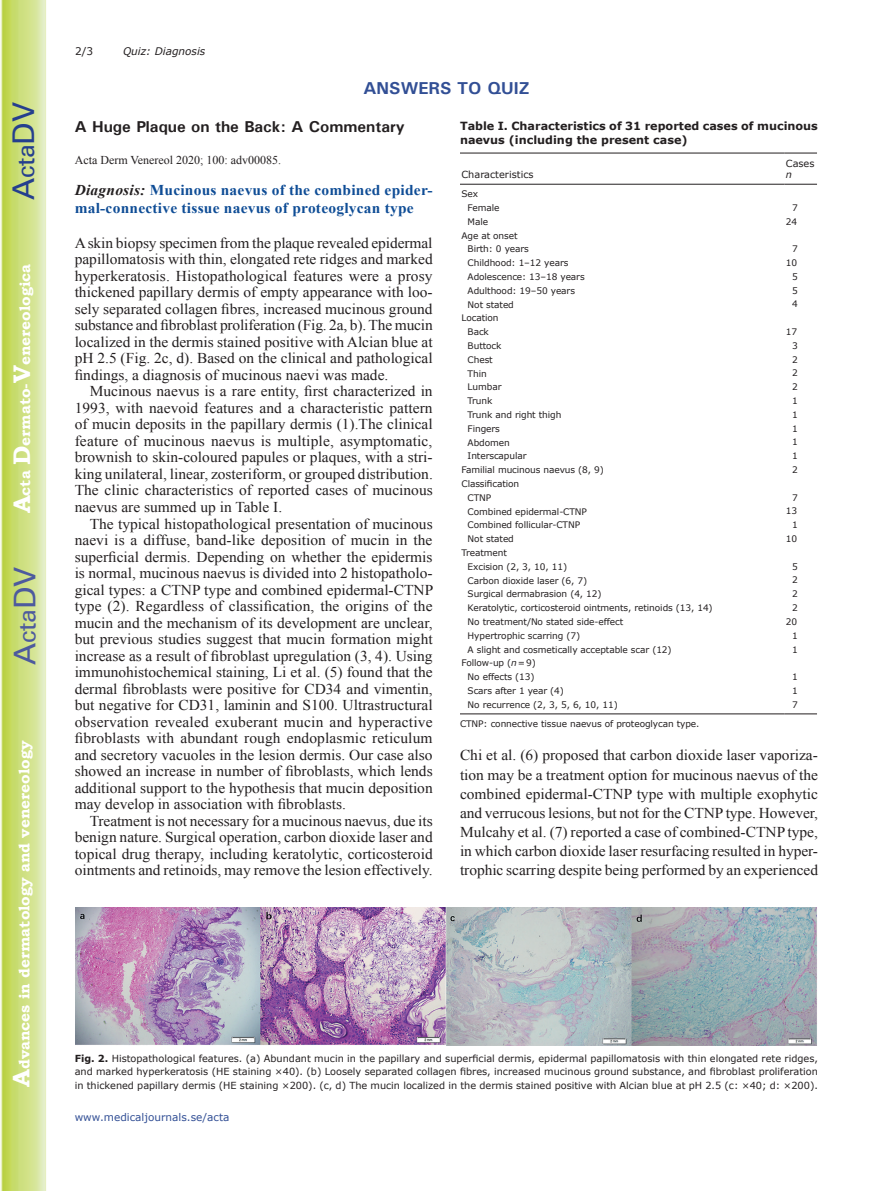
<style>
.page{position:relative;width:893px;height:1191px;background:#fff}
.page>*{position:absolute;margin:0;border:0;box-sizing:border-box;transform-origin:0 0}
.t1{font:30px "Univers";color:#4d5a9e}
.t2{font:30px "Univers";color:#253f8e}
.t3{font:700 17.25px "Univers";color:#324f95}
.t4{font:700 15.75px "Univers";color:#231f20}
.t5{font:15px/16.5px "Times New Roman";color:#231f20;text-align:justify}
.t6{font:700 15px/18px "Times New Roman";letter-spacing:.015em;color:#0f4d96}
.t7{font:700 15px "Bookman Old Style";color:#fff}
.t8{font:12px "Times New Roman";color:#231f20}
.t9{font:700 11.25px/13.5px "Verdana";color:#231f20}
.t10{font:10.5px "Verdana";color:#324f95}
.t11{font:italic 10.5px "Verdana";color:#231f20}
.t12{font:10.5px "Verdana";color:#231f20}
.t13{font:9.75px/13.5px "Verdana";color:#231f20;text-align:justify}
.t14{font:italic 9.75px "Verdana";color:#231f20}
.t15{font:9px/13.8px "Verdana";letter-spacing:-.01em;color:#231f20;text-align:right}
.s1{font-size:24px}
.s2{font-style:italic;color:#231f20}
.s3{font-style:italic}
.s4{font-weight:700}
</style>
<div class="page">
<svg style="left:1px;top:0;width:45px;height:1191px;background:#cfe084"></svg>
<img style="left:75px;top:907px;width:742px;height:138px">
<hr style="left:460px;top:153px;width:324px;height:1px;background:#231f20">
<hr style="left:784px;top:153px;width:33px;height:1px;background:#231f20">
<hr style="left:460px;top:184px;width:324px;height:1px;background:#231f20">
<hr style="left:784px;top:184px;width:33px;height:1px;background:#231f20">
<hr style="left:460px;top:713px;width:324px;height:1px;background:#231f20">
<hr style="left:784px;top:713px;width:33px;height:1px;background:#231f20">
<h1 class="t2" style="left:6px;top:200px;width:100px;rotate:-90deg">A<span class="s1">cta</span>DV</h1>
<p class="t7" style="left:16px;top:513px;width:251px;rotate:-90deg"><span class="s1">A</span>cta <span class="s1">D</span>ermato-<span class="s1">V</span>enereologica</p>
<h1 class="t1" style="left:7px;top:665px;width:100px;rotate:-90deg">A<span class="s1">cta</span>DV</h1>
<p class="t7" style="left:15px;top:1087px;width:347px;rotate:-90deg"><span class="s1">A</span>dvances in dermatology and venereology</p>
<p class="t12" style="left:75px;top:44px;width:20px">2/3</p>
<p class="t11" style="left:123px;top:44px;width:84px">Quiz: Diagnosis</p>
<p class="t3" style="left:363px;top:77px;width:168px">ANSWERS TO QUIZ</p>
<p class="t4" style="left:75px;top:117px;width:332px">A Huge Plaque on the Back: A Commentary</p>
<p class="t8" style="left:75px;top:152px;width:208px">Acta Derm Venereol 2020; 100: adv00085.</p>
<p class="t6" style="left:75px;top:180px;width:359px"><span class="s2">Diagnosis:</span> Mucinous naevus of the combined epider&shy;mal-connective tissue naevus of proteoglycan type</p>
<p class="t5" style="left:75px;top:234px;width:360px">A skin biopsy specimen from the plaque revealed epidermal papillomatosis with thin, elongated rete ridges and marked hyperkeratosis. Histopathological features were a prosy thickened papillary dermis of empty appearance with loo&shy;sely separated collagen fibres, increased mucinous ground substance and fibroblast proliferation (Fig. 2a, b). The mucin localized in the dermis stained positive with Alcian blue at pH 2.5 (Fig. 2c, d). Based on the clinical and pathological findings, a diagnosis of mucinous naevi was made.</p>
<p class="t5" style="left:75px;top:383px;width:360px;text-indent:15px">Mucinous naevus is a rare entity, first characterized in 1993, with naevoid features and a characteristic pattern of mucin deposits in the papillary dermis (1).The clinical feature of mucinous naevus is multiple, asymptomatic, brownish to skin-coloured papules or plaques, with a stri&shy;king unilateral, linear, zosteriform, or grouped distribution.<br>The clinic characteristics of reported cases of mucinous naevus are summed up in Table I.</p>
<p class="t5" style="left:75px;top:515px;width:360px;text-indent:15px">The typical histopathological presentation of mucinous naevi is a diffuse, band-like deposition of mucin in the superficial dermis. Depending on whether the epidermis is normal, mucinous naevus is divided into 2 histopatholo&shy;gical types: a CTNP type and combined epidermal-CTNP type (2). Regardless of classification, the origins of the mucin and the mechanism of its development are unclear, but previous studies suggest that mucin formation might increase as a result of fibroblast upregulation (3, 4). Using immunohistochemical staining, Li et al. (5) found that the dermal fibroblasts were positive for CD34 and vimentin, but negative for CD31, laminin and S100. Ultrastructural observation revealed exuberant mucin and hyperactive fibroblasts with abundant rough endoplasmic reticulum and secretory vacuoles in the lesion dermis. Our case also showed an increase in number of fibroblasts, which lends additional support to the hypothesis that mucin deposition may develop in association with fibroblasts.</p>
<p class="t5" style="left:75px;top:812px;width:360px;text-indent:15px">Treatment is not necessary for a mucinous naevus, due its benign nature. Surgical operation, carbon dioxide laser and topical drug therapy, including keratolytic, corticosteroid ointments and retinoids, may remove the lesion effectively.</p>
<p class="t9" style="left:460px;top:119px;width:359px">Table I. Characteristics of 31 reported cases of mucinous naevus (including the present case)</p>
<p class="t13" style="left:461px;top:168px;width:74px">Characteristics</p>
<p class="t13" style="left:786px;top:156px;width:30px">Cases</p>
<p class="t14" style="left:786px;top:168px;width:8px">n</p>
<p class="t15" style="left:461px;top:187px;width:18px">Sex</p>
<p class="t15" style="left:468px;top:201px;width:33px">Female</p>
<p class="t15" style="left:468px;top:215px;width:22px">Male</p>
<p class="t15" style="left:461px;top:228px;width:58px">Age at onset</p>
<p class="t15" style="left:468px;top:242px;width:63px">Birth: 0 years</p>
<p class="t15" style="left:468px;top:256px;width:102px">Childhood: 1–12 years</p>
<p class="t15" style="left:468px;top:270px;width:119px">Adolescence: 13–18 years</p>
<p class="t15" style="left:468px;top:284px;width:109px">Adulthood: 19–50 years</p>
<p class="t15" style="left:468px;top:297px;width:48px">Not stated</p>
<p class="t15" style="left:461px;top:311px;width:39px">Location</p>
<p class="t15" style="left:468px;top:325px;width:23px">Back</p>
<p class="t15" style="left:468px;top:339px;width:35px">Buttock</p>
<p class="t15" style="left:468px;top:353px;width:27px">Chest</p>
<p class="t15" style="left:468px;top:366px;width:21px">Thin</p>
<p class="t15" style="left:468px;top:380px;width:35px">Lumbar</p>
<p class="t15" style="left:468px;top:394px;width:26px">Trunk</p>
<p class="t15" style="left:468px;top:408px;width:95px">Trunk and right thigh</p>
<p class="t15" style="left:468px;top:422px;width:34px">Fingers</p>
<p class="t15" style="left:468px;top:435px;width:44px">Abdomen</p>
<p class="t15" style="left:468px;top:449px;width:60px">Interscapular</p>
<p class="t15" style="left:461px;top:463px;width:144px">Familial mucinous naevus (8, 9)</p>
<p class="t15" style="left:461px;top:477px;width:59px">Classification</p>
<p class="t15" style="left:468px;top:491px;width:25px">CTNP</p>
<p class="t15" style="left:468px;top:504px;width:121px">Combined epidermal-CTNP</p>
<p class="t15" style="left:468px;top:518px;width:114px">Combined follicular-CTNP</p>
<p class="t15" style="left:468px;top:532px;width:48px">Not stated</p>
<p class="t15" style="left:461px;top:546px;width:47px">Treatment</p>
<p class="t15" style="left:468px;top:560px;width:101px">Excision (2, 3, 10, 11)</p>
<p class="t15" style="left:468px;top:573px;width:121px">Carbon dioxide laser (6, 7)</p>
<p class="t15" style="left:468px;top:587px;width:135px">Surgical dermabrasion (4, 12)</p>
<p class="t15" style="left:468px;top:601px;width:247px">Keratolytic, corticosteroid ointments, retinoids (13, 14)</p>
<p class="t15" style="left:468px;top:615px;width:157px">No treatment/No stated side-effect</p>
<p class="t15" style="left:468px;top:629px;width:114px">Hypertrophic scarring (7)</p>
<p class="t15" style="left:468px;top:642px;width:206px">A slight and cosmetically acceptable scar (12)</p>
<p class="t15" style="left:461px;top:656px;width:76px">Follow-up (<span class="s3">n</span>=9)</p>
<p class="t15" style="left:468px;top:670px;width:68px">No effects (13)</p>
<p class="t15" style="left:468px;top:684px;width:98px">Scars after 1 year (4)</p>
<p class="t15" style="left:468px;top:697px;width:152px">No recurrence (2, 3, 5, 6, 10, 11)</p>
<p class="t15" style="left:786px;top:201px;width:13px">7<br>24</p>
<p class="t15" style="left:786px;top:242px;width:13px">7<br>10<br>5<br>5<br>4</p>
<p class="t15" style="left:792px;top:325px;width:7px;text-align:justify;text-indent:-6px">17<br>3<br>2<br>2<br>2<br>1<br>1<br>1<br>1<br>1<br>2</p>
<p class="t15" style="left:786px;top:490px;width:13px">7<br>13<br>1<br>10</p>
<p class="t15" style="left:786px;top:559px;width:13px">5<br>2<br>2<br>2<br>20<br>1<br>1</p>
<p class="t15" style="left:792px;top:670px;width:7px;text-align:justify">1<br>1<br>7</p>
<p class="t15" style="left:460px;top:717px;width:241px">CTNP: connective tissue naevus of proteoglycan type.</p>
<p class="t5" style="left:460px;top:745px;width:360px;line-height:19px">Chi et al. (6) proposed that carbon dioxide laser vaporiza&shy;tion may be a treatment option for mucinous naevus of the combined epidermal-CTNP type with multiple exophytic and verrucous lesions, but not for the CTNP type. However, Mulcahy et al. (7) reported a case of combined-CTNP type, in which carbon dioxide laser resurfacing resulted in hyper&shy;trophic scarring despite being performed by an experienced</p>
<p class="t13" style="left:75px;top:1051px;width:745px"><span class="s4">Fig. 2.</span> Histopathological features. (a) Abundant mucin in the papillary and superficial dermis, epidermal papillomatosis with thin elongated rete ridges, and marked hyperkeratosis (HE staining ×40). (b) Loosely separated collagen fibres, increased mucinous ground substance, and fibroblast proliferation in thickened papillary dermis (HE staining ×200). (c, d) The mucin localized in the dermis stained positive with Alcian blue at pH 2.5 (c: ×40; d: ×200).</p>
<p class="t10" style="left:75px;top:1110px;width:156px">www.medicaljournals.se/acta</p>
</div>
